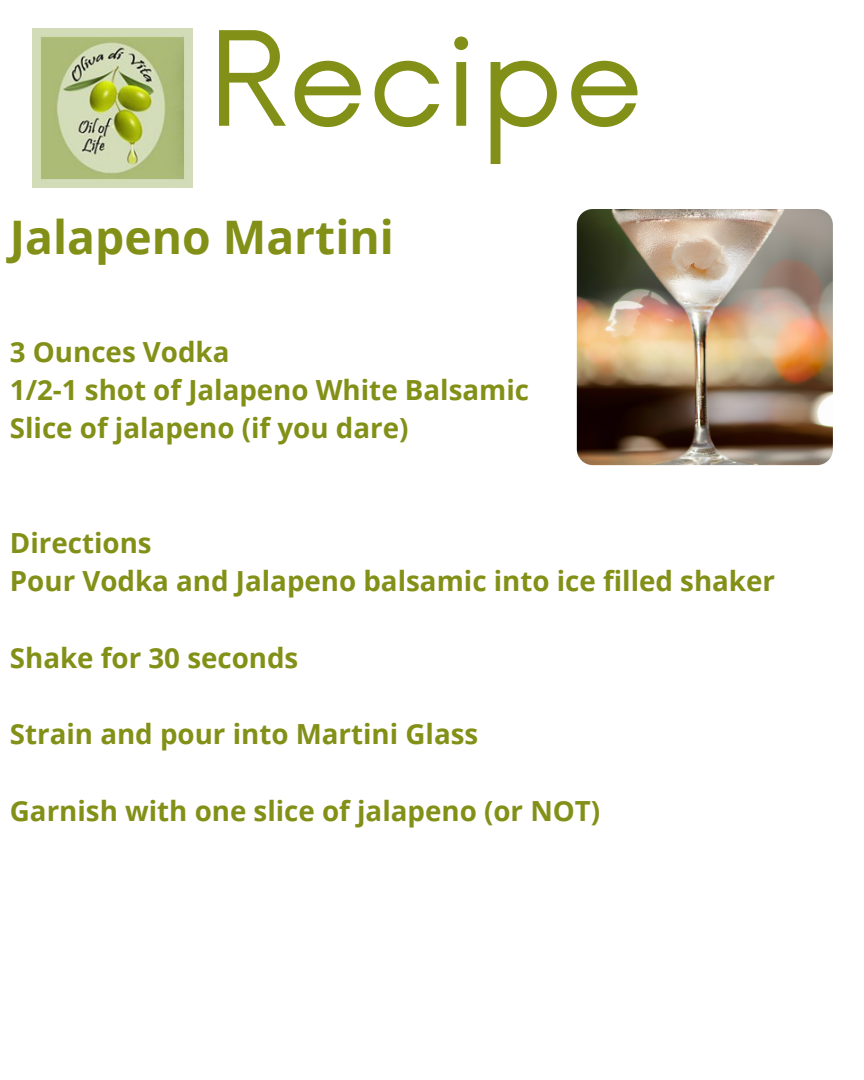
<style>
.page{position:relative;width:864px;height:1080px;background:#fff}
.page>*{position:absolute;margin:0;border:0;box-sizing:border-box;transform-origin:0 0}
.t1{font:127.5px "Now";color:#839017}
.t2{font:700 46.2px "Open Sans";color:#839017}
.t3{font:700 27.75px/38.2px "Open Sans";color:#839017}
</style>
<div class="page">
<img style="left:32px;top:28px;width:160px;height:160px">
<img style="left:577px;top:209px;width:256px;height:256px;border-radius:16px">
<h1 class="t1" style="left:207px;top:8px;width:438px">Recipe</h1>
<h2 class="t2" style="left:10px;top:205px;width:386px">Jalapeno Martini</h2>
<p class="t3" style="left:10px;top:332px;width:521px">3 Ounces Vodka<br>1/2-1 shot of Jalapeno White Balsamic<br>Slice of jalapeno (if you dare)</p>
<p class="t3" style="left:10px;top:523px;width:767px">Directions<br>Pour Vodka and Jalapeno balsamic into ice filled shaker</p>
<p class="t3" style="left:10px;top:638px;width:290px">Shake for 30 seconds</p>
<p class="t3" style="left:10px;top:714px;width:470px">Strain and pour into Martini Glass</p>
<p class="t3" style="left:10px;top:791px;width:592px">Garnish with one slice of jalapeno (or NOT)</p>
</div>
